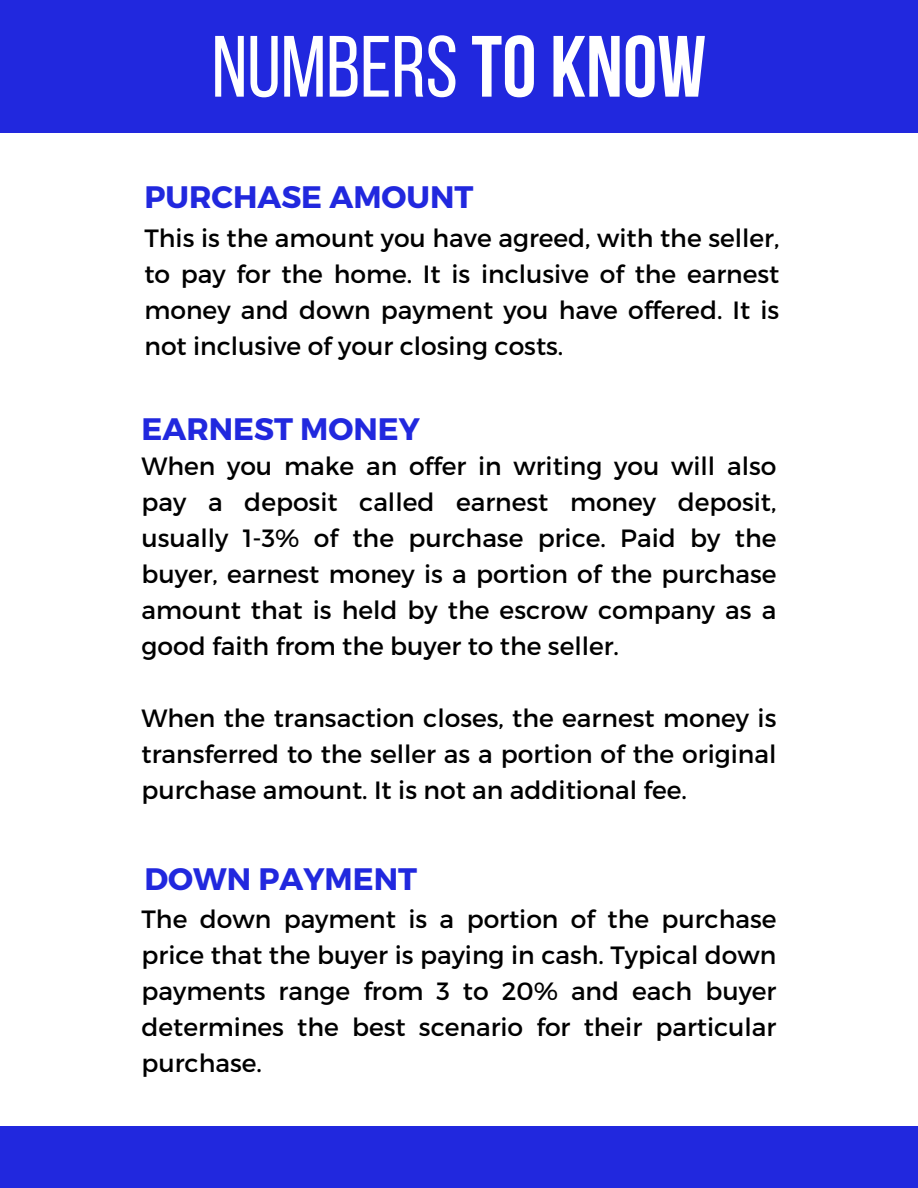
<style>
.page{position:relative;width:918px;height:1188px;background:#fff}
.page>*{position:absolute;margin:0;border:0;box-sizing:border-box;transform-origin:0 0}
.t1{font:86.7px "Bebas Neue";color:#fff}
.t2{font:700 31.05px "Montserrat";color:#2128de}
.t3{font:25.05px/36px "Montserrat";color:#000;text-align:justify}
.s1{font-weight:700}
</style>
<div class="page">
<div style="left:0;top:0;width:918px;height:132px;background:#2128de"></div>
<div style="left:0;top:1126px;width:918px;height:62px;background:#2128de"></div>
<h1 class="t1" style="left:212px;top:32px;width:496px">NUMBERS <span class="s1">TO KNOW</span></h1>
<p class="t2" style="left:144px;top:177px;width:331px">PURCHASE AMOUNT</p>
<h2 class="t3" style="left:144px;top:219px;width:636px">This is the amount you have agreed, with the seller, to pay for the home. It is inclusive of the earnest money and down payment you have offered. It is not inclusive of your closing costs.</h2>
<h2 class="t2" style="left:142px;top:409px;width:280px">EARNEST MONEY</h2>
<p class="t3" style="left:142px;top:447px;width:636px">When you make an offer in writing you will also pay a deposit called earnest money deposit, usually 1-3% of the purchase price. Paid by the buyer, earnest money is a portion of the purchase amount that is held by the escrow company as a good faith from the buyer to the seller.</p>
<p class="t3" style="left:142px;top:699px;width:636px">When the transaction closes, the earnest money is transferred to the seller as a portion of the original purchase amount. It is not an additional fee.</p>
<h2 class="t2" style="left:144px;top:858px;width:274px">DOWN PAYMENT</h2>
<p class="t3" style="left:142px;top:900px;width:636px">The down payment is a portion of the purchase price that the buyer is paying in cash. Typical down payments range from 3 to 20% and each buyer determines the best scenario for their particular purchase.</p>
</div>
